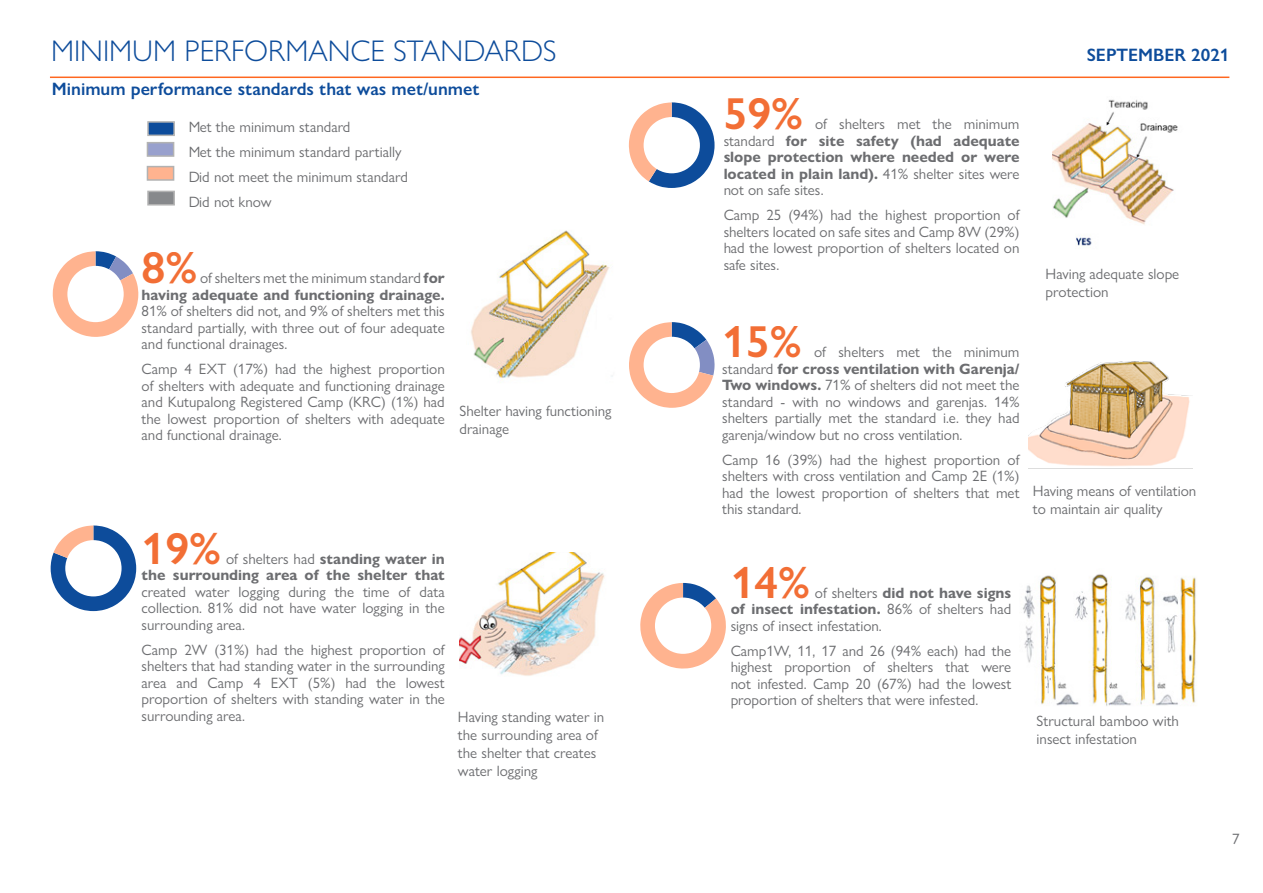
<style>
.page{position:relative;width:1263px;height:893px;background:#fff}
.page>*{position:absolute;margin:0;border:0;box-sizing:border-box;transform-origin:0 0}
.IOM_body_text{font:120px "Chartwell Pies";color:#0d4c9b}
.t1{font:600 45px "Gill Sans Nova";color:#f26e35}
.IOM_Main_Title{font:300 30px "Gill Sans Nova";color:#0d4c9b}
.t2{font:600 18px "Gill Sans Nova";color:#0d4c9b}
.t3{font:15px/16.5px "Gill Sans Nova";color:#6c6d70;text-align:justify}
.t4{font:700 15px/16.5px "Gill Sans Nova";color:#6c6d70;text-align:right}
.s1{color:#828ec3}
.s2{color:#ffb38f}
.s3{color:#fff}
.s4{font-weight:400}
.s5{font-weight:700}
</style>
<div class="page">
<hr style="left:50px;top:77px;width:1179px;height:1px;background:#ff671f">
<img style="left:471px;top:230px;width:142px;height:150px">
<img style="left:1028px;top:361px;width:164px;height:108px">
<img style="left:459px;top:553px;width:146px;height:123px">
<img style="left:1052px;top:99px;width:126px;height:147px">
<img style="left:1023px;top:574px;width:174px;height:132px">
<div style="left:147px;top:121px;width:28px;height:15px;background:#0d4c9b;border:2px solid #b2b2b2"></div>
<div style="left:147px;top:166px;width:27px;height:15px;background:#ffb38f;border:2px solid #b2b2b2"></div>
<div style="left:147px;top:191px;width:28px;height:15px;background:#87898c;border:2px solid #b2b2b2"></div>
<div style="left:147px;top:142px;width:27px;height:15px;background:#98a0cd;border:2px solid #b2b2b2"></div>
<p class="IOM_Main_Title" style="left:51px;top:32px;width:507px">MINIMUM PERFORMANCE STANDARDS</p>
<h3 class="t2" style="left:1087px;top:43px;width:144px">SEPTEMBER 2021</h3>
<h3 class="t2" style="left:52px;top:78px;width:429px">Minimum performance standards that was met/unmet</h3>
<p class="t3" style="left:188px;top:114px;width:221px;line-height:25px;text-align:left">Met the minimum standard<br>Met the minimum standard partially<br>Did not meet the minimum standard<br>Did not know</p>
<p class="IOM_body_text" style="left:47px;top:220px;width:191px">8+<span class="s1">9</span><span class="s2">83</span><span class="s3">H</span></p>
<h2 class="t1" style="left:142px;top:240px;width:57px">8%</h2>
<p class="t4" style="left:142px;top:270px;width:305px"><span class="s4">of shelters met the minimum standard</span> for<br>having adequate and functioning drainage.</p>
<p class="t3" style="left:142px;top:303px;width:305px">81% of shelters did not, and 9% of shelters met this standard partially, with three out of four adequate and functional drainages.</p>
<p class="t3" style="left:142px;top:361px;width:305px">Camp 4 EXT (17%) had the highest proportion of shelters with adequate and functioning drainage and Kutupalong Registered Camp (KRC) (1%) had the lowest proportion of shelters with adequate and functional drainage.</p>
<p class="t3" style="left:459px;top:402px;width:153px;line-height:18px">Shelter having functioning drainage</p>
<p class="IOM_body_text" style="left:45px;top:495px;width:188px">81+<span class="s2">19</span><span class="s3">H</span></p>
<h2 class="t1" style="left:142px;top:521px;width:81px">19%</h2>
<p class="t4" style="left:142px;top:550px;width:305px"><span class="s4">of shelters had</span> standing water in<br>the surrounding area of the shelter that</p>
<p class="t3" style="left:142px;top:583px;width:305px">created water logging during the time of data collection. 81% did not have water logging in the surrounding area.</p>
<p class="t3" style="left:142px;top:641px;width:305px">Camp 2W (31%) had the highest proportion of shelters that had standing water in the surrounding area and Camp 4 EXT (5%) had the lowest proportion of shelters with standing water in the surrounding area.</p>
<p class="t3" style="left:458px;top:708px;width:148px;line-height:18px;text-align:left">Having standing water in the surrounding area of the shelter that creates water logging</p>
<h2 class="t1" style="left:723px;top:86px;width:81px">59%</h2>
<p class="IOM_body_text" style="left:623px;top:72px;width:191px">59+<span class="s2">41</span><span class="s3">H</span></p>
<p class="t4" style="left:723px;top:116px;width:298px;text-align:justify;text-indent:92px"><span class="s4">of shelters met the minimum standard</span> for site safety (had adequate slope protection where needed or were located in plain land). <span class="s4">41% shelter sites were not on safe sites.</span></p>
<p class="t3" style="left:723px;top:207px;width:298px">Camp 25 (94%) had the highest proportion of shelters located on safe sites and Camp 8W (29%) had the lowest proportion of shelters located on safe sites.</p>
<p class="IOM_body_text" style="left:623px;top:291px;width:191px">15+<span class="s1">4</span><span class="s2">71</span><span class="s3">H</span></p>
<h2 class="t1" style="left:722px;top:314px;width:81px">15%</h2>
<p class="t3" style="left:722px;top:344px;width:299px;text-indent:92px">of shelters met the minimum standard <span class="s5">for cross ventilation with Garenja/ Two windows.</span> 71% of shelters did not meet the standard - with no windows and garenjas. 14% shelters partially met the standard i.e. they had garenja/window but no cross ventilation.</p>
<p class="t3" style="left:722px;top:451px;width:299px">Camp 16 (39%) had the highest proportion of shelters with cross ventilation and Camp 2E (1%) had the lowest proportion of shelters that met this standard.</p>
<p class="t3" style="left:1046px;top:264px;width:135px;line-height:18px">Having adequate slope protection</p>
<p class="t3" style="left:1033px;top:481px;width:165px;line-height:18px">Having means of ventilation to maintain air quality</p>
<h2 class="t1" style="left:730px;top:555px;width:81px">14%</h2>
<p class="IOM_body_text" style="left:634px;top:552px;width:191px">14+<span class="s2">86</span><span class="s3">H</span></p>
<p class="t3" style="left:730px;top:584px;width:282px;text-indent:84px">of shelters <span class="s5">did not have signs of insect infestation.</span> 86% of shelters had signs of insect infestation.</p>
<p class="t3" style="left:730px;top:642px;width:282px">Camp1W, 11, 17 and 26 (94% each) had the highest proportion of shelters that were not infested. Camp 20 (67%) had the lowest proportion of shelters that were infested.</p>
<p class="t3" style="left:1036px;top:712px;width:144px;line-height:18px">Structural bamboo with insect infestation</p>
<p class="t3" style="left:1232px;top:831px;width:9px">7</p>
</div>
